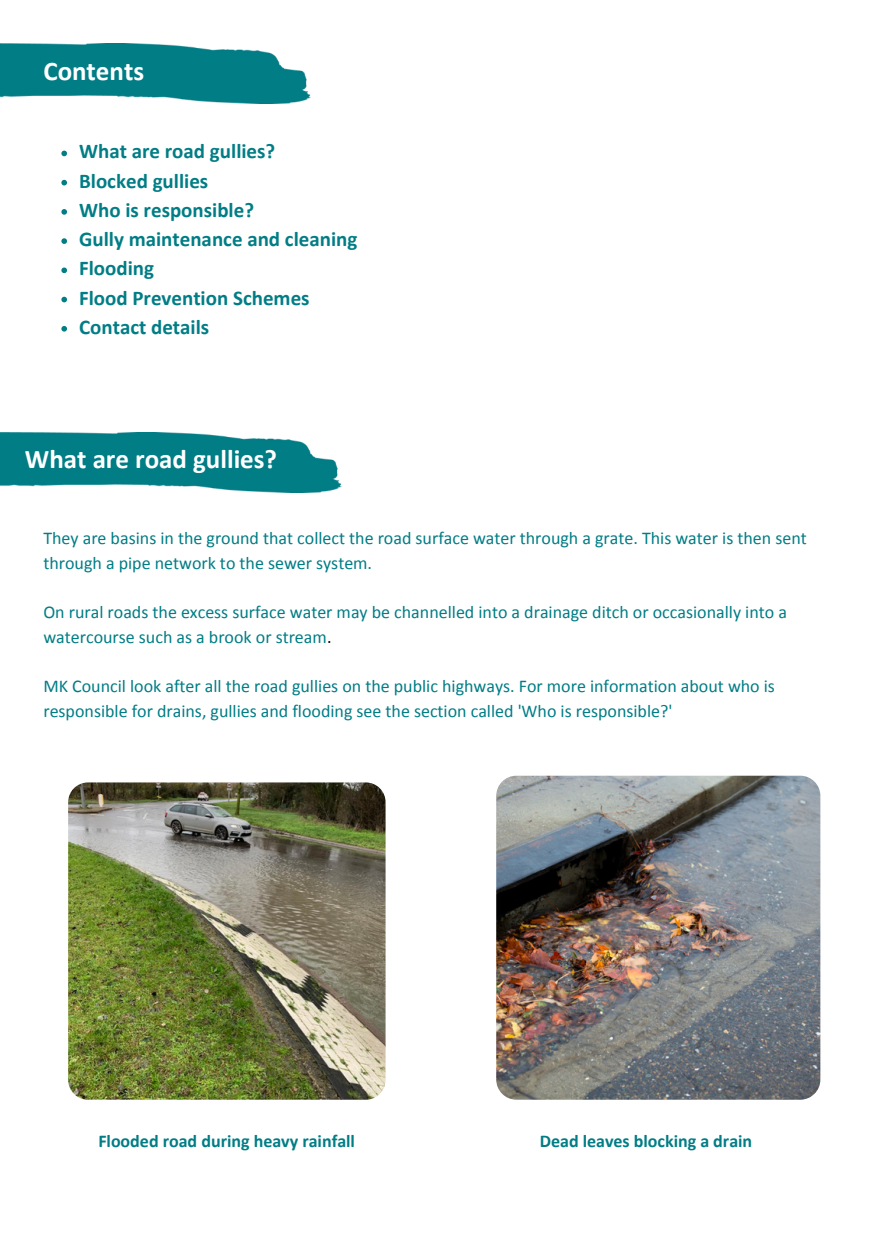
<style>
.page{position:relative;width:893px;height:1233px;background:#fff}
.page>*{position:absolute;margin:0;border:0;box-sizing:border-box;transform-origin:0 0}
.t1{font:700 27px "Calibri";color:#fff}
.t2{font:700 21px/29.2px "Calibri";color:#007d85}
.t3{font:18px/24.8px "Calibri";color:#007d85}
.t4{font:700 18px "Calibri";color:#007d85}
.s1{color:#000}
</style>
<div class="page">
<img style="left:0;top:44px;width:310px;height:59px">
<img style="left:0;top:433px;width:341px;height:59px">
<img style="left:68px;top:782px;width:317px;height:318px;border-radius:20px">
<img style="left:496px;top:776px;width:324px;height:324px;border-radius:20px">
<svg style="left:61px;top:151px;width:6px;height:5px"></svg>
<svg style="left:61px;top:180px;width:6px;height:5px"></svg>
<svg style="left:61px;top:209px;width:6px;height:6px"></svg>
<svg style="left:61px;top:238px;width:6px;height:6px"></svg>
<svg style="left:61px;top:268px;width:6px;height:5px"></svg>
<svg style="left:61px;top:297px;width:6px;height:5px"></svg>
<svg style="left:61px;top:326px;width:6px;height:6px"></svg>
<h1 class="t1" style="left:43px;top:59px;width:102px">Contents</h1>
<p class="t2" style="left:79px;top:139px;width:280px">What are road gullies?<br>Blocked gullies<br>Who is responsible?<br>Gully maintenance and cleaning<br>Flooding<br>Flood Prevention Schemes<br>Contact details</p>
<h1 class="t1" style="left:25px;top:448px;width:253px">What are road gullies?</h1>
<p class="t3" style="left:43px;top:527px;width:764px">They are basins in the ground that collect the road surface water through a grate. This water is then sent through a pipe network to the sewer system.</p>
<p class="t3" style="left:43px;top:601px;width:745px">On rural roads the excess surface water may be channelled into a drainage ditch or occasionally into a watercourse such as a brook or stream<span class="s1">.</span></p>
<p class="t3" style="left:43px;top:675px;width:733px">MK Council look after all the road gullies on the public highways. For more information about who is responsible for drains, gullies and flooding see the section called 'Who is responsible?'</p>
<p class="t4" style="left:98px;top:1134px;width:258px">Flooded road during heavy rainfall</p>
<p class="t4" style="left:539px;top:1134px;width:214px">Dead leaves blocking a drain</p>
</div>
